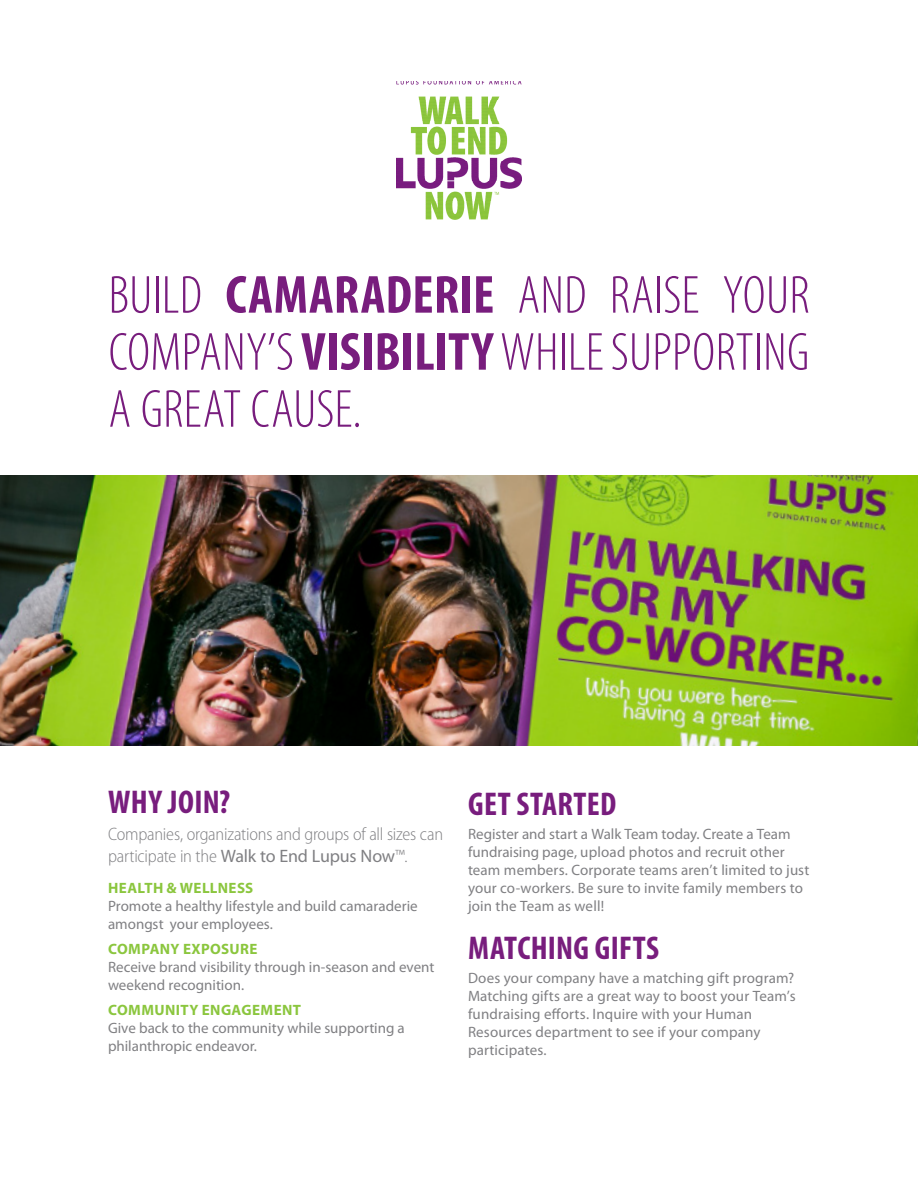
<style>
.page{position:relative;width:918px;height:1188px;background:#fff}
.page>*{position:absolute;margin:0;border:0;box-sizing:border-box;transform-origin:0 0}
.t1{font:300 condensed 54px/57px "Myriad Pro";letter-spacing:.005em;color:#781d7d;text-align:justify}
.t2{font:700 condensed 33px "Myriad Pro";letter-spacing:.01em;color:#781d7d}
.t3{font:300 semi-condensed 18px/21.8px "Myriad Pro";letter-spacing:-.015em;color:#808083}
.t4{font:15px/18px "Myriad Pro";letter-spacing:.005em;color:#808083}
.t5{font:700 15px "Myriad Pro";letter-spacing:.025em;color:#8bc63e}
.s1{font-weight:700}
.s2{font-weight:400;font-stretch:normal}
</style>
<div class="page">
<img style="left:397px;top:81px;width:124px;height:139px">
<img style="left:0;top:475px;width:918px;height:270px">
<p class="t1" style="left:109px;top:268px;width:702px">BUILD <span class="s1">CAMARADERIE</span> AND RAISE YOUR COMPANY’S <span class="s1">VISIBILITY</span> WHILE SUPPORTING A GREAT CAUSE.</p>
<p class="t2" style="left:108px;top:781px;width:124px">WHY JOIN?</p>
<p class="t3" style="left:108px;top:824px;width:337px">Companies, organizations and groups of all sizes can participate in the <span class="s2">Walk to End Lupus Now</span>™.</p>
<p class="t5" style="left:108px;top:879px;width:147px">HEALTH &amp; WELLNESS</p>
<p class="t4" style="left:108px;top:897px;width:311px">Promote a healthy lifestyle and build camaraderie amongst your employees.</p>
<p class="t5" style="left:108px;top:939px;width:151px">COMPANY EXPOSURE</p>
<p class="t4" style="left:108px;top:958px;width:328px">Receive brand visibility through in-season and event weekend recognition.</p>
<p class="t5" style="left:108px;top:1000px;width:194px">COMMUNITY ENGAGEMENT</p>
<p class="t4" style="left:108px;top:1019px;width:298px">Give back to the community while supporting a philanthropic endeavor.</p>
<p class="t2" style="left:468px;top:784px;width:149px">GET STARTED</p>
<p class="t4" style="left:468px;top:824px;width:343px">Register and start a Walk Team today. Create a Team fundraising page, upload photos and recruit other team members. Corporate teams aren’t limited to just your co-workers. Be sure to invite family members to join the Team as well!</p>
<p class="t2" style="left:468px;top:928px;width:192px">MATCHING GIFTS</p>
<p class="t4" style="left:468px;top:968px;width:329px">Does your company have a matching gift program?<br>Matching gifts are a great way to boost your Team’s fundraising efforts. Inquire with your Human Resources department to see if your company participates.</p>
</div>
